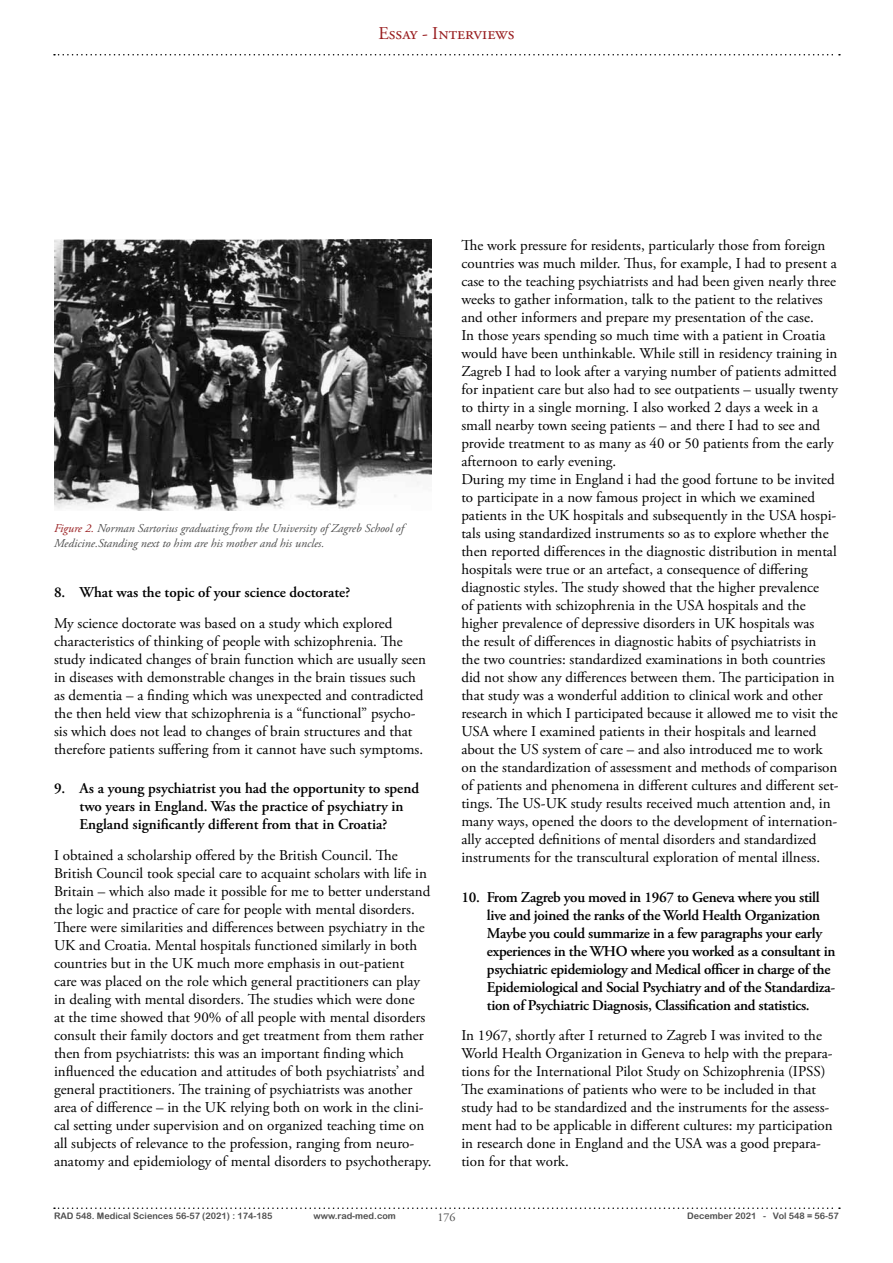
<style>
.page{position:relative;width:893px;height:1263px;background:#fff}
.page>*{position:absolute;margin:0;border:0;box-sizing:border-box;transform-origin:0 0}
.t1{font:18px "Adobe Garamond Pro";color:#981c1e}
.t2{font:15px/18px "Adobe Garamond Pro";color:#000}
.t3{font:600 15px/18px "Adobe Garamond Pro";letter-spacing:-.02em;color:#000}
.t4{font:600 15px/18px "Adobe Garamond Pro";color:#000}
.t5{font:italic 12px/14.4px "Adobe Garamond Pro";color:#4d4d4d}
.t6{font:12px "Adobe Garamond Pro";color:#4d4d4d}
.t7{font:9px "Arial Rounded MT Bold";color:#4d4d4d}
.s1{color:#981c1e}
</style>
<div class="page">
<svg style="left:54px;top:54px;width:786px;height:2px"></svg>
<svg style="left:54px;top:1207px;width:786px;height:2px"></svg>
<img style="left:54px;top:239px;width:378px;height:272px">
<p class="t1" style="left:378px;top:23px;width:138px">Essay - Interviews</p>
<p class="t5" style="left:54px;top:521px;width:351px"><span class="s1">Figure 2.</span> Norman Sartorius graduating from the University of Zagreb School of<br>Medicine.Standing next to him are his mother and his uncles.</p>
<p class="t4" style="left:54px;top:583px;width:298px">8. What was the topic of your science doctorate?</p>
<p class="t2" style="left:54px;top:615px;width:373px">My science doctorate was based on a study which explored characteristics of thinking of people with schizophrenia. The study indicated changes of brain function which are usually seen in diseases with demonstrable changes in the brain tissues such as dementia – a finding which was unexpected and contradicted the then held view that schizophrenia is a “functional” psycho&shy;sis which does not lead to changes of brain structures and that therefore patients suffering from it cannot have such symptoms.</p>
<p class="t4" style="left:80px;top:779px;width:341px;text-indent:-26px">9. As a young psychiatrist you had the opportunity to spend two years in England. Was the practice of psychiatry in<br>England significantly different from that in Croatia?</p>
<p class="t2" style="left:54px;top:847px;width:379px">I obtained a scholarship offered by the British Council. The British Council took special care to acquaint scholars with life in Britain – which also made it possible for me to better understand the logic and practice of care for people with mental disorders.<br>There were similarities and differences between psychiatry in the UK and Croatia. Mental hospitals functioned similarly in both countries but in the UK much more emphasis in out-patient<br>care was placed on the role which general practitioners can play in dealing with mental disorders. The studies which were done<br>at the time showed that 90% of all people with mental disorders consult their family doctors and get treatment from them rather then from psychiatrists: this was an important finding which influenced the education and attitudes of both psychiatrists’ and general practitioners. The training of psychiatrists was another area of difference – in the UK relying both on work in the clini&shy;cal setting under supervision and on organized teaching time on all subjects of relevance to the profession, ranging from neuro&shy;anatomy and epidemiology of mental disorders to psychotherapy.</p>
<p class="t2" style="left:461px;top:237px;width:379px">The work pressure for residents, particularly those from foreign countries was much milder. Thus, for example, I had to present a case to the teaching psychiatrists and had been given nearly three weeks to gather information, talk to the patient to the relatives and other informers and prepare my presentation of the case.<br>In those years spending so much time with a patient in Croatia would have been unthinkable. While still in residency training in Zagreb I had to look after a varying number of patients admitted for inpatient care but also had to see outpatients – usually twenty to thirty in a single morning. I also worked 2 days a week in a small nearby town seeing patients – and there I had to see and provide treatment to as many as 40 or 50 patients from the early afternoon to early evening.<br>During my time in England i had the good fortune to be invited to participate in a now famous project in which we examined patients in the UK hospitals and subsequently in the USA hospi&shy;tals using standardized instruments so as to explore whether the then reported differences in the diagnostic distribution in mental hospitals were true or an artefact, a consequence of differing diagnostic styles. The study showed that the higher prevalence<br>of patients with schizophrenia in the USA hospitals and the higher prevalence of depressive disorders in UK hospitals was<br>the result of differences in diagnostic habits of psychiatrists in<br>the two countries: standardized examinations in both countries did not show any differences between them. The participation in that study was a wonderful addition to clinical work and other research in which I participated because it allowed me to visit the USA where I examined patients in their hospitals and learned about the US system of care – and also introduced me to work on the standardization of assessment and methods of comparison of patients and phenomena in different cultures and different set&shy;tings. The US-UK study results received much attention and, in many ways, opened the doors to the development of internation&shy;ally accepted definitions of mental disorders and standardized instruments for the transcultural exploration of mental illness.</p>
<p class="t3" style="left:487px;top:888px;width:350px;text-indent:-26px">10. From Zagreb you moved in 1967 to Geneva where you still live and joined the ranks of the World Health Organization Maybe you could summarize in a few paragraphs your early experiences in the WHO where you worked as a consultant in psychiatric epidemiology and Medical officer in charge of the Epidemiological and Social Psychiatry and of the Standardiza&shy;tion of Psychiatric Diagnosis, Classification and statistics.</p>
<p class="t2" style="left:461px;top:1027px;width:373px">In 1967, shortly after I returned to Zagreb I was invited to the World Health Organization in Geneva to help with the prepara&shy;tions for the International Pilot Study on Schizophrenia (IPSS)<br>The examinations of patients who were to be included in that study had to be standardized and the instruments for the assess&shy;ment had to be applicable in different cultures: my participation in research done in England and the USA was a good prepara&shy;tion for that work.</p>
<p class="t7" style="left:54px;top:1210px;width:220px">RAD 548. Medical Sciences 56-57 (2021) : 174-185</p>
<p class="t7" style="left:314px;top:1210px;width:84px">www.rad-med.com</p>
<p class="t6" style="left:437px;top:1210px;width:19px">176</p>
<p class="t7" style="left:687px;top:1210px;width:153px">December 2021 - Vol 548 = 56-57</p>
</div>
